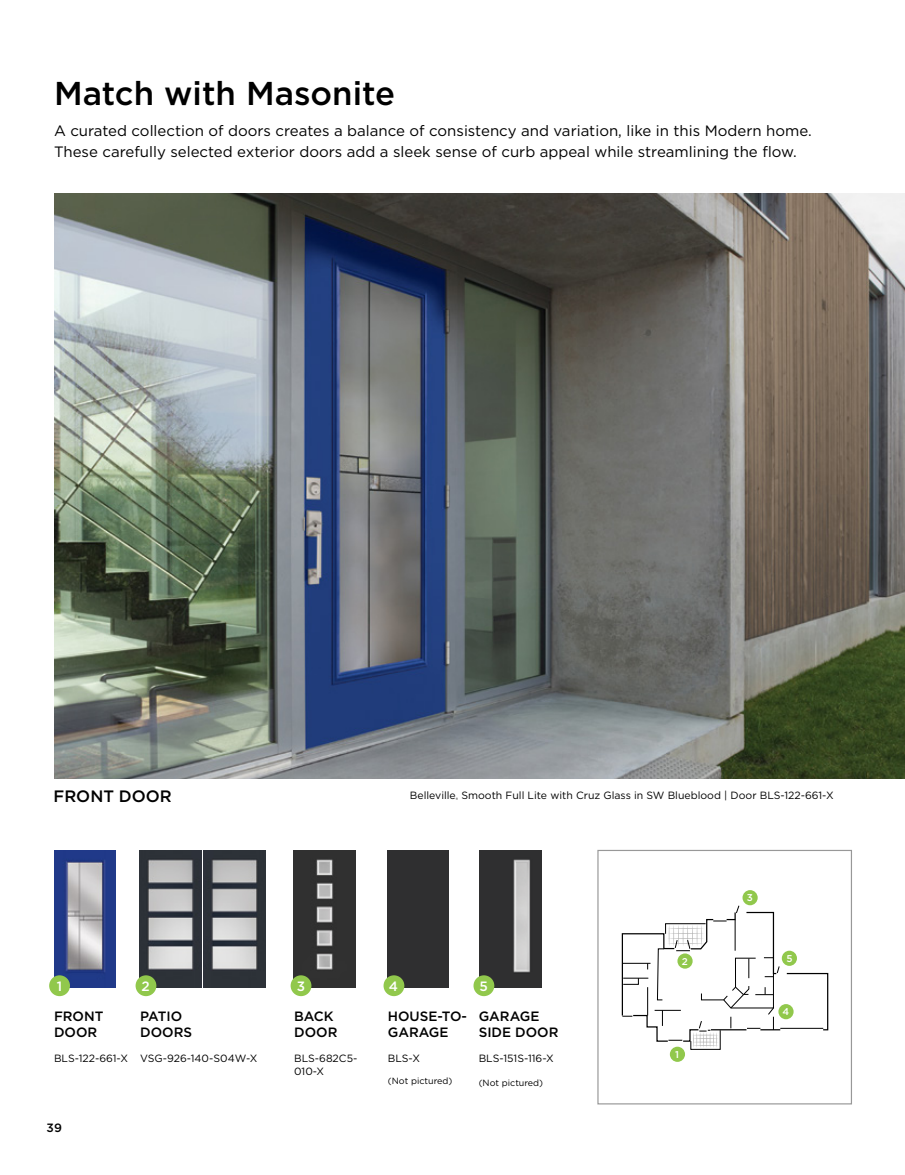
<style>
.page{position:relative;width:905px;height:1175px;background:#fff}
.page>*{position:absolute;margin:0;border:0;box-sizing:border-box;transform-origin:0 0}
.t1{font:500 33px "Gotham";color:#000}
.t2{font:500 16.5px "Gotham";color:#000}
.t3{font:15px/21px "Gotham";color:#000}
.t4{font:500 13.5px/16.2px "Gotham";color:#000}
.t5{font:500 13.5px "Gotham";color:#fff}
.t6{font:500 12px "Gotham";color:#000}
.t7{font:10.5px/12.6px "Gotham";color:#000}
.t8{font:500 9.9px "Gotham";color:#fff}
.t9{font:9px "Gotham";color:#000}
</style>
<div class="page">
<img style="left:54px;top:193px;width:850px;height:585px">
<div style="left:597px;top:850px;width:255px;height:254px;background:#fff;border:1px solid #989898"></div>
<img style="left:479px;top:850px;width:62px;height:137px">
<div style="left:387px;top:850px;width:61px;height:137px;background:#2f2f30"></div>
<img style="left:54px;top:850px;width:62px;height:137px">
<img style="left:293px;top:850px;width:62px;height:137px">
<img style="left:139px;top:850px;width:62px;height:137px">
<img style="left:203px;top:850px;width:62px;height:137px">
<svg style="left:621px;top:905px;width:207px;height:144px"></svg>
<div style="left:49px;top:975px;width:21px;height:21px;background:#91c84c;border-radius:50%"></div>
<div style="left:136px;top:975px;width:20px;height:21px;background:#91c84c;border-radius:50%"></div>
<div style="left:473px;top:975px;width:21px;height:21px;background:#91c84c;border-radius:50%"></div>
<div style="left:383px;top:975px;width:21px;height:21px;background:#91c84c;border-radius:50%"></div>
<div style="left:677px;top:953px;width:15px;height:15px;background:#91c84c;border-radius:50%"></div>
<div style="left:669px;top:1046px;width:16px;height:15px;background:#91c84c;border-radius:50%"></div>
<div style="left:742px;top:890px;width:15px;height:15px;background:#91c84c;border-radius:50%"></div>
<div style="left:778px;top:1004px;width:15px;height:15px;background:#91c84c;border-radius:50%"></div>
<div style="left:781px;top:950px;width:16px;height:15px;background:#91c84c;border-radius:50%"></div>
<div style="left:290px;top:975px;width:21px;height:21px;background:#91c84c;border-radius:50%"></div>
<h1 class="t1" style="left:54px;top:71px;width:343px">Match with Masonite</h1>
<p class="t3" style="left:54px;top:119px;width:759px">A curated collection of doors creates a balance of consistency and variation, like in this Modern home.<br>These carefully selected exterior doors add a sleek sense of curb appeal while streamlining the flow.</p>
<p class="t2" style="left:54px;top:785px;width:120px">FRONT DOOR</p>
<p class="t7" style="left:410px;top:789px;width:425px">Belleville<sub>®</sub> Smooth Full Lite with Cruz Glass in SW Blueblood | Door BLS-122-661-X</p>
<p class="t5" style="left:57px;top:977px;width:7px">1</p>
<p class="t5" style="left:142px;top:977px;width:10px">2</p>
<p class="t5" style="left:389px;top:977px;width:11px">4</p>
<p class="t5" style="left:479px;top:977px;width:10px">5</p>
<p class="t5" style="left:297px;top:977px;width:10px">3</p>
<p class="t4" style="left:54px;top:1007px;width:51px">FRONT<br>DOOR</p>
<p class="t4" style="left:478px;top:1007px;width:81px">GARAGE<br>SIDE DOOR</p>
<p class="t4" style="left:140px;top:1007px;width:53px">PATIO<br>DOORS</p>
<p class="t4" style="left:294px;top:1007px;width:45px">BACK<br>DOOR</p>
<p class="t7" style="left:294px;top:1052px;width:65px">BLS-682C5-<br>010-X</p>
<p class="t4" style="left:388px;top:1007px;width:81px">HOUSE-TO-<br>GARAGE</p>
<p class="t7" style="left:54px;top:1052px;width:205px">BLS-122-661-X VSG-926-140-S04W-X</p>
<p class="t7" style="left:478px;top:1052px;width:77px">BLS-151S-116-X</p>
<p class="t9" style="left:478px;top:1076px;width:66px">(Not pictured)</p>
<p class="t7" style="left:388px;top:1052px;width:34px">BLS-X</p>
<p class="t9" style="left:388px;top:1075px;width:66px">(Not pictured)</p>
<p class="t6" style="left:47px;top:1120px;width:17px">39</p>
<p class="t8" style="left:682px;top:954px;width:8px">2</p>
<p class="t8" style="left:675px;top:1047px;width:5px">1</p>
<p class="t8" style="left:746px;top:891px;width:8px">3</p>
<p class="t8" style="left:786px;top:951px;width:8px">5</p>
<p class="t8" style="left:782px;top:1005px;width:8px">4</p>
</div>
